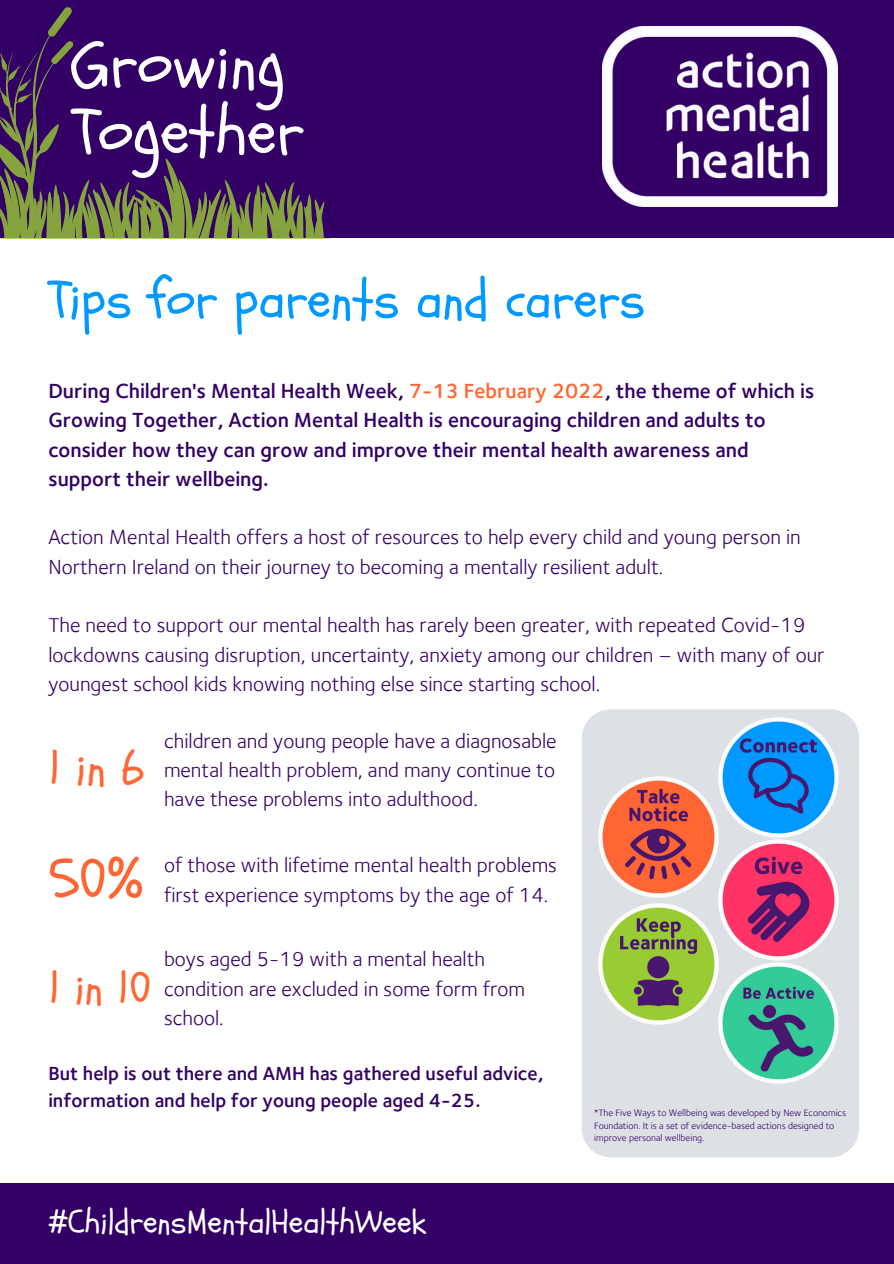
<style>
.page{position:relative;width:894px;height:1264px;background:#fff}
.page>*{position:absolute;margin:0;border:0;box-sizing:border-box;transform-origin:0 0}
.t1{font:66.3px "Schoolbell";color:#fff}
.t2{font:57.75px "Schoolbell";color:#f63}
.t3{font:54px "Schoolbell";color:#09f}
.t4{font:47.55px "Schoolbell";color:#f63}
.t5{font:45.3px "Schoolbell";color:#f63}
.t6{font:33px "Schoolbell";color:#fff}
.t7{font:21px/29.2px "Foundry Sterling";color:#306}
.t8{font:600 21px/29.2px "Foundry Sterling";color:#306}
.t9{font:600 19.5px/27px "Foundry Sterling";color:#306}
.t10{font:9.6px/12.9px "Foundry Sterling";color:#306}
.s1{color:#f63}
</style>
<div class="page">
<div style="left:0;top:0;width:893px;height:238px;background:#306"></div>
<div style="left:0;top:1183px;width:893px;height:80px;background:#306"></div>
<img style="left:602px;top:26px;width:234px;height:181px">
<hr style="left:0;top:238px;width:330px;height:1px;background:#9c3">
<svg style="left:0;top:5px;width:324px;height:234px"></svg>
<div style="left:581px;top:709px;width:278px;height:448px;background:#dde0e5;border-radius:29px"></div>
<img style="left:719px;top:709px;width:125px;height:123px">
<img style="left:598px;top:905px;width:112px;height:120px">
<img style="left:710px;top:832px;width:129px;height:122px">
<img style="left:598px;top:769px;width:128px;height:136px">
<img style="left:710px;top:954px;width:129px;height:130px">
<p class="t1" style="left:71px;top:20px;width:215px">Growing</p>
<p class="t1" style="left:72px;top:88px;width:233px">Together</p>
<p class="t3" style="left:48px;top:264px;width:598px">Tips for parents and carers</p>
<p class="t8" style="left:48px;top:376px;width:767px">During Children's Mental Health Week, <span class="s1">7-13 February 2022</span>, the theme of which is Growing Together, Action Mental Health is encouraging children and adults to consider how they can grow and improve their mental health awareness and support their wellbeing.</p>
<p class="t7" style="left:48px;top:522px;width:753px">Action Mental Health offers a host of resources to help every child and young person in<br>Northern Ireland on their journey to becoming a mentally resilient adult.</p>
<p class="t7" style="left:48px;top:610px;width:777px">The need to support our mental health has rarely been greater, with repeated Covid-19 lockdowns causing disruption, uncertainty, anxiety among our children – with many of our youngest school kids knowing nothing else since starting school.</p>
<p class="t4" style="left:48px;top:737px;width:97px">1in6</p>
<p class="t2" style="left:48px;top:841px;width:97px">50%</p>
<p class="t7" style="left:164px;top:725px;width:394px;text-align:justify">children and young people have a diagnosable mental health problem, and many continue to have these problems into adulthood.</p>
<p class="t7" style="left:164px;top:850px;width:394px">of those with lifetime mental health problems first experience symptoms by the age of 14.</p>
<p class="t7" style="left:164px;top:944px;width:362px">boys aged 5-19 with a mental health condition are excluded in some form from school.</p>
<p class="t9" style="left:48px;top:1059px;width:496px">But help is out there and AMH has gathered useful advice, information and help for young people aged 4-25.</p>
<p class="t5" style="left:48px;top:957px;width:104px">1 in 10</p>
<p class="t6" style="left:48px;top:1199px;width:379px">#ChildrensMentalHealthWeek</p>
<p class="t10" style="left:594px;top:1105px;width:253px">*The Five Ways to Wellbeing was developed by New Economics<br>Foundation. It is a set of evidence-based actions designed to improve personal wellbeing.</p>
</div>
